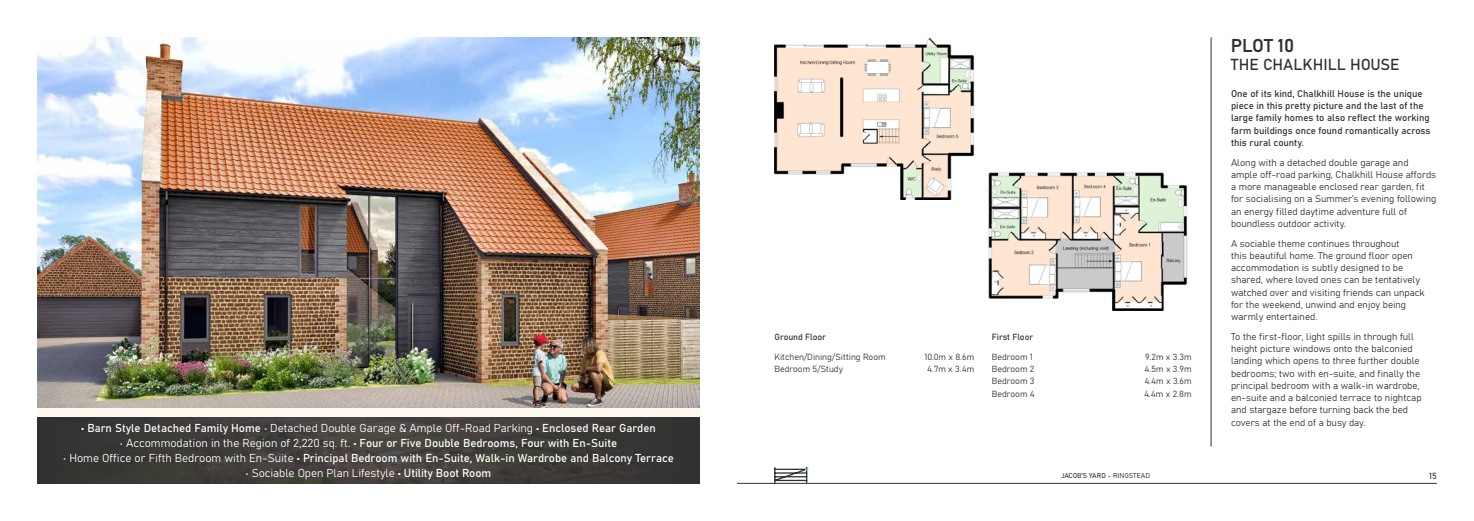
<style>
.page{position:relative;width:1474px;height:521px;background:#fff}
.page>*{position:absolute;margin:0;border:0;box-sizing:border-box;transform-origin:0 0}
.t1{font:18.38px "Bahnschrift";letter-spacing:-.005em;color:#323131}
.t2{font:15.75px "Bahnschrift";color:#323131}
.t3{font:11.38px "Bahnschrift";color:#fff}
.t4{font:9.62px/12.2px "Bahnschrift";color:#323131}
.t5{font:8.75px "Bahnschrift";color:#323131}
.t6{font:8.75px "Bahnschrift";color:#3c3c3b}
.t7{font:7px "Bahnschrift";color:#3c3c3b}
</style>
<div class="page">
<img style="left:37px;top:417px;width:662px;height:67px">
<hr style="left:1210px;top:37px;width:1px;height:409px;background:#323131">
<svg style="left:773px;top:466px;width:35px;height:17px"></svg>
<hr style="left:737px;top:483px;width:699px;height:1px;background:#323131">
<div style="left:37px;top:408px;width:662px;height:9px;background:#fef8ef"></div>
<img style="left:37px;top:37px;width:662px;height:371px">
<img style="left:774px;top:37px;width:200px;height:162px">
<img style="left:988px;top:172px;width:200px;height:139px">
<p class="t3" style="left:81px;top:419px;width:576px">• Barn Style Detached Family Home • Detached Double Garage &amp; Ample Off-Road Parking • Enclosed Rear Garden</p>
<p class="t3" style="left:120px;top:434px;width:499px">• Accommodation in the Region of 2,220 sq. ft. • Four or Five Double Bedrooms, Four with En-Suite</p>
<p class="t3" style="left:63px;top:449px;width:612px">• Home Office or Fifth Bedroom with En-Suite • Principal Bedroom with En-Suite, Walk-in Wardrobe and Balcony Terrace</p>
<p class="t3" style="left:246px;top:464px;width:247px">• Sociable Open Plan Lifestyle • Utility Boot Room</p>
<p class="t5" style="left:774px;top:330px;width:53px">Ground Floor</p>
<p class="t5" style="left:774px;top:350px;width:113px">Kitchen/Dining/Sitting Room</p>
<p class="t5" style="left:924px;top:350px;width:51px">10.0m x 8.6m</p>
<p class="t5" style="left:774px;top:362px;width:70px">Bedroom 5/Study</p>
<p class="t5" style="left:927px;top:362px;width:49px">4.7m x 3.4m</p>
<p class="t5" style="left:991px;top:330px;width:43px">First Floor</p>
<p class="t5" style="left:991px;top:350px;width:42px">Bedroom 1</p>
<p class="t5" style="left:1145px;top:350px;width:48px">9.2m x 3.3m</p>
<p class="t5" style="left:991px;top:362px;width:44px">Bedroom 2</p>
<p class="t5" style="left:1144px;top:362px;width:49px">4.5m x 3.9m</p>
<p class="t5" style="left:991px;top:375px;width:44px">Bedroom 3</p>
<p class="t5" style="left:1144px;top:375px;width:49px">4.4m x 3.6m</p>
<p class="t5" style="left:991px;top:387px;width:45px">Bedroom 4</p>
<p class="t5" style="left:1143px;top:387px;width:49px">4.4m x 2.8m</p>
<h1 class="t1" style="left:1230px;top:31px;width:65px">PLOT 10</h1>
<h2 class="t2" style="left:1230px;top:53px;width:170px">THE CHALKHILL HOUSE</h2>
<p class="t4" style="left:1230px;top:87px;width:201px">One of its kind, Chalkhill House is the unique piece in this pretty picture and the last of the large family homes to also reflect the working farm buildings once found romantically across this rural county.</p>
<p class="t4" style="left:1230px;top:155px;width:207px">Along with a detached double garage and ample off-road parking, Chalkhill House affords a more manageable enclosed rear garden, fit for socialising on a Summer’s evening following an energy filled daytime adventure full of boundless outdoor activity.</p>
<p class="t4" style="left:1230px;top:236px;width:195px">A sociable theme continues throughout<br>this beautiful home. The ground floor open accommodation is subtly designed to be shared, where loved ones can be tentatively watched over and visiting friends can unpack for the weekend, unwind and enjoy being warmly entertained.</p>
<p class="t4" style="left:1230px;top:330px;width:192px">To the first-floor, light spills in through full height picture windows onto the balconied landing which opens to three further double bedrooms; two with en-suite, and finally the principal bedroom with a walk-in wardrobe, en-suite and a balconied terrace to nightcap and stargaze before turning back the bed covers at the end of a busy day.</p>
<p class="t7" style="left:1061px;top:470px;width:90px">JACOB’S YARD - RINGSTEAD</p>
<p class="t6" style="left:1428px;top:469px;width:9px">15</p>
</div>
